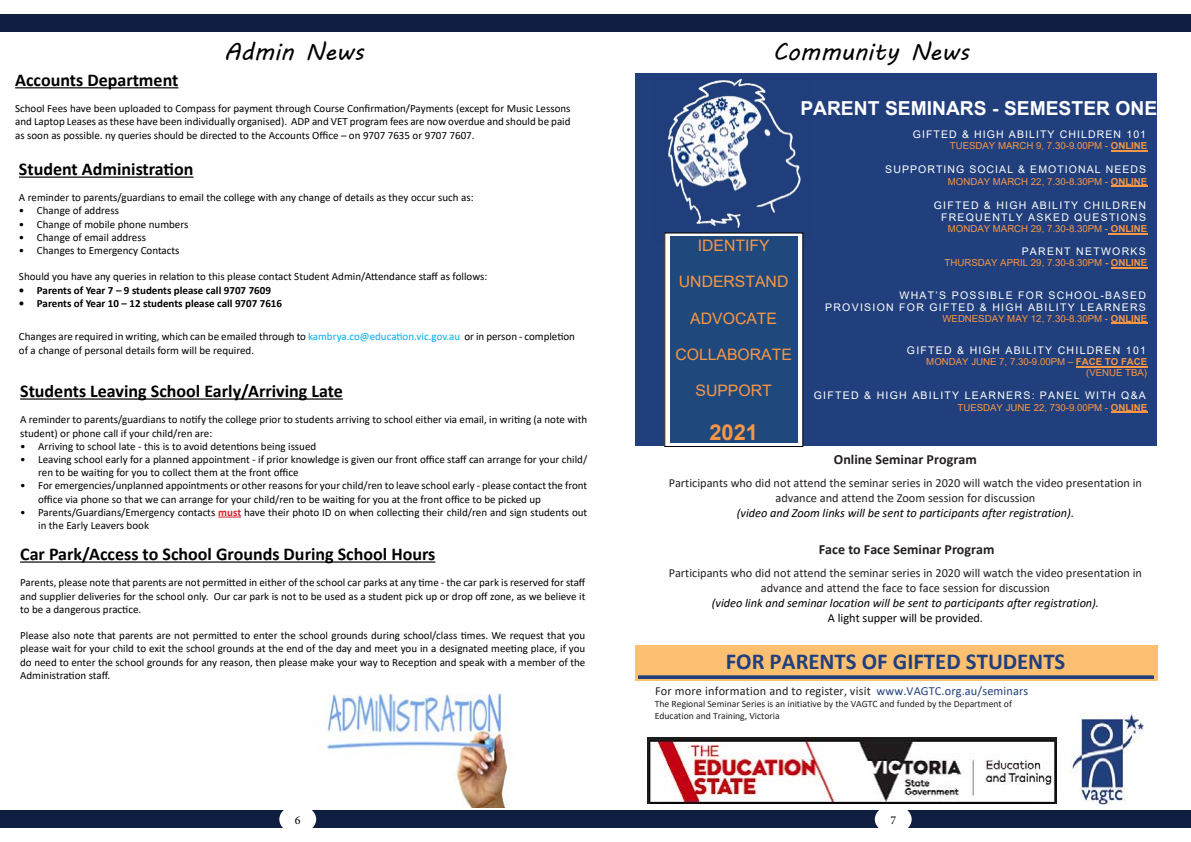
<style>
.page{position:relative;width:1191px;height:842px;background:#fff}
.page>*{position:absolute;margin:0;border:0;box-sizing:border-box;transform-origin:0 0}
.t1{font:24px "MV Boli";color:#000}
.t2{font:700 22.8px "Calibri";color:#203f7c}
.t3{font:700 21.9px "Arial";color:#f79646}
.t4{font:700 19.3px "Arial";color:#fff}
.t5{font:700 18px "Calibri";color:#000}
.t6{font:15.8px "Arial";color:#f79646}
.t7{font:700 14px "Calibri";color:#231f20}
.t8{font:12.3px/14.9px "Calibri";color:#231f20;text-align:center}
.t9{font:italic 12.3px "Calibri";color:#000}
.t10{font:12.3px "Calibri";color:#000}
.t11{font:12px "Minion Pro";color:#000}
.t12{font:11px/13.2px "Calibri";color:#000}
.t13{font:700 11px "Calibri";color:#000}
.t14{font:10.5px/12.1px "Arial";letter-spacing:.12em;color:#fff;text-align:right}
.t15{font:10.5px "Arial";letter-spacing:.1em;color:#fff}
.t16{font:9.7px/11.2px "Arial";letter-spacing:-.005em;color:#f79646;text-align:right}
.t17{font:9.7px/12.4px "Calibri";color:#231f20}
.s1{color:#00aeef}
.s2{font-weight:700;color:#d2232a}
.s3{font-weight:700}
.s4{color:#203f7c}
</style>
<div class="page">
<div style="left:0;top:811px;width:595px;height:17px;background:#0f1e41"></div>
<div style="left:595px;top:811px;width:596px;height:17px;background:#0f1e41"></div>
<div style="left:279px;top:805px;width:37px;height:29px;background:#fff;border-radius:50%"></div>
<div style="left:874px;top:805px;width:37px;height:29px;background:#fff;border-radius:50%"></div>
<div style="left:0;top:14px;width:595px;height:17px;background:#0f1e41"></div>
<div style="left:595px;top:14px;width:596px;height:17px;background:#0f1e41"></div>
<hr style="left:19px;top:177px;width:174px;height:1px;background:#000">
<hr style="left:20px;top:398px;width:323px;height:2px;background:#000">
<svg style="left:218px;top:517px;width:23px;height:1px"></svg>
<hr style="left:15px;top:87px;width:163px;height:1px;background:#000">
<hr style="left:20px;top:561px;width:415px;height:2px;background:#000">
<img style="left:327px;top:694px;width:182px;height:114px">
<div style="left:635px;top:73px;width:521px;height:373px;background:#203f7c"></div>
<img style="left:664px;top:78px;width:140px;height:163px">
<hr style="left:1110px;top:150px;width:37px;height:1px;background:#f79646">
<hr style="left:1110px;top:186px;width:37px;height:1px;background:#f79646">
<hr style="left:1108px;top:233px;width:39px;height:1px;background:#f79646">
<hr style="left:1111px;top:267px;width:36px;height:1px;background:#f79646">
<hr style="left:1110px;top:323px;width:37px;height:1px;background:#f79646">
<hr style="left:1076px;top:366px;width:71px;height:1px;background:#f79646">
<hr style="left:1110px;top:412px;width:37px;height:1px;background:#f79646">
<div style="left:635px;top:645px;width:522px;height:36px;background:#fdc071"></div>
<img style="left:1070px;top:714px;width:74px;height:91px">
<hr style="left:638px;top:676px;width:515px;height:2px;background:#203f7c">
<hr style="left:638px;top:678px;width:515px;height:1px;background:#203f7c">
<hr style="left:638px;top:675px;width:515px;height:1px;background:#203f7c">
<img style="left:647px;top:737px;width:409px;height:66px">
<div style="left:665px;top:233px;width:137px;height:213px;background:#fff"></div>
<div style="left:670px;top:236px;width:127px;height:19px;background:#1f497d"></div>
<div style="left:670px;top:255px;width:127px;height:18px;background:#1f497d"></div>
<div style="left:670px;top:273px;width:127px;height:18px;background:#1f497d"></div>
<div style="left:670px;top:291px;width:127px;height:18px;background:#1f497d"></div>
<div style="left:670px;top:309px;width:127px;height:18px;background:#1f497d"></div>
<div style="left:670px;top:327px;width:127px;height:18px;background:#1f497d"></div>
<div style="left:670px;top:345px;width:127px;height:18px;background:#1f497d"></div>
<div style="left:670px;top:363px;width:127px;height:19px;background:#1f497d"></div>
<div style="left:670px;top:382px;width:127px;height:18px;background:#1f497d"></div>
<div style="left:670px;top:400px;width:127px;height:19px;background:#1f497d"></div>
<div style="left:670px;top:419px;width:127px;height:24px;background:#1f497d"></div>
<h1 class="t1" style="left:224px;top:36px;width:141px">Admin News</h1>
<h3 class="t5" style="left:15px;top:67px;width:165px">Accounts Department</h3>
<p class="t12" style="left:15px;top:102px;width:557px;text-align:justify">School Fees have been uploaded to Compass for payment through Course Confirmation/Payments (except for Music Lessons and Laptop Leases as these have been individually organised). ADP and VET program fees are now overdue and should be paid as soon as possible. ny queries should be directed to the Accounts Office – on 9707 7635 or 9707 7607.</p>
<h3 class="t5" style="left:19px;top:156px;width:176px">Student Administration</h3>
<p class="t12" style="left:19px;top:191px;width:456px">A reminder to parents/guardians to email the college with any change of details as they occur such as:</p>
<p class="t12" style="left:19px;top:204px;width:101px">• Change of address</p>
<p class="t12" style="left:19px;top:217px;width:171px">• Change of mobile phone numbers</p>
<p class="t12" style="left:19px;top:230px;width:129px">• Change of email address</p>
<p class="t12" style="left:19px;top:243px;width:162px">• Changes to Emergency Contacts</p>
<p class="t12" style="left:19px;top:270px;width:470px">Should you have any queries in relation to this please contact Student Admin/Attendance staff as follows:</p>
<p class="t13" style="left:19px;top:282px;width:253px">• Parents of Year 7 – 9 students please call 9707 7609</p>
<p class="t13" style="left:19px;top:295px;width:265px">• Parents of Year 10 – 12 students please call 9707 7616</p>
<p class="t12" style="left:19px;top:330px;width:557px">Changes are required in writing, which can be emailed through to <span class="s1">kambrya.co@education.vic.gov.au</span> or in person - completion of a change of personal details form will be required.</p>
<h3 class="t5" style="left:20px;top:378px;width:324px">Students Leaving School Early/Arriving Late</h3>
<p class="t12" style="left:20px;top:413px;width:568px">A reminder to parents/guardians to notify the college prior to students arriving to school either via email, in writing (a note with student) or phone call if your child/ren are:</p>
<p class="t12" style="left:20px;top:439px;width:298px">• Arriving to school late - this is to avoid detentions being issued</p>
<p class="t12" style="left:38px;top:452px;width:550px;text-indent:-18px">• Leaving school early for a planned appointment - if prior knowledge is given our front office staff can arrange for your child/ ren to be waiting for you to collect them at the front office</p>
<p class="t12" style="left:38px;top:479px;width:550px;text-indent:-18px">• For emergencies/unplanned appointments or other reasons for your child/ren to leave school early - please contact the front office via phone so that we can arrange for your child/ren to be waiting for you at the front office to be picked up</p>
<p class="t12" style="left:38px;top:505px;width:550px;text-indent:-18px">• Parents/Guardians/Emergency contacts <span class="s2">must</span> have their photo ID on when collecting their child/ren and sign students out in the Early Leavers book</p>
<h3 class="t5" style="left:20px;top:541px;width:417px">Car Park/Access to School Grounds During School Hours</h3>
<p class="t12" style="left:20px;top:576px;width:567px;text-align:justify">Parents, please note that parents are not permitted in either of the school car parks at any time - the car park is reserved for staff and supplier deliveries for the school only. Our car park is not to be used as a student pick up or drop off zone, as we believe it to be a dangerous practice.</p>
<p class="t12" style="left:20px;top:629px;width:566px;text-align:justify">Please also note that parents are not permitted to enter the school grounds during school/class times. We request that you please wait for your child to exit the school grounds at the end of the day and meet you in a designated meeting place, if you do need to enter the school grounds for any reason, then please make your way to Reception and speak with a member of the Administration staff.</p>
<h1 class="t1" style="left:772px;top:36px;width:198px">Community News</h1>
<h3 class="t4" style="left:800px;top:94px;width:358px">PARENT SEMINARS - SEMESTER ONE</h3>
<p class="t15" style="left:913px;top:127px;width:235px">GIFTED &amp; HIGH ABILITY CHILDREN 101</p>
<p class="t16" style="left:950px;top:140px;width:199px">TUESDAY MARCH 9, 7.30-9.00PM - <span class="s3">ONLINE</span></p>
<p class="t15" style="left:885px;top:162px;width:262px">SUPPORTING SOCIAL &amp; EMOTIONAL NEEDS</p>
<p class="t16" style="left:947px;top:176px;width:201px">MONDAY MARCH 22, 7.30-8.30PM - <span class="s3">ONLINE</span></p>
<p class="t14" style="left:933px;top:199px;width:214px">GIFTED &amp; HIGH ABILITY CHILDREN<br>FREQUENTLY ASKED QUESTIONS</p>
<p class="t16" style="left:947px;top:223px;width:201px">MONDAY MARCH 29, 7.30-8.30PM - <span class="s3">ONLINE</span></p>
<p class="t14" style="left:1021px;top:245px;width:126px">PARENT NETWORKS</p>
<p class="t16" style="left:944px;top:257px;width:204px">THURSDAY APRIL 29, 7.30-8.30PM <span class="s3">- ONLINE</span></p>
<p class="t14" style="left:825px;top:289px;width:322px">WHAT’S POSSIBLE FOR SCHOOL-BASED<br>PROVISION FOR GIFTED &amp; HIGH ABILITY LEARNERS</p>
<p class="t16" style="left:942px;top:313px;width:206px">WEDNESDAY MAY 12, 7.30-8.30PM - <span class="s3">ONLINE</span></p>
<p class="t14" style="left:907px;top:344px;width:241px">GIFTED &amp; HIGH ABILITY CHILDREN 101</p>
<p class="t16" style="left:926px;top:356px;width:223px">MONDAY JUNE 7, 7.30-9.00PM – <span class="s3">FACE TO FACE </span>(VENUE TBA)</p>
<p class="t14" style="left:813px;top:390px;width:334px">GIFTED &amp; HIGH ABILITY LEARNERS: PANEL WITH Q&amp;A</p>
<p class="t16" style="left:957px;top:402px;width:191px">TUESDAY JUNE 22, 730-9.00PM - <span class="s3">ONLINE</span></p>
<h3 class="t6" style="left:698px;top:235px;width:73px">IDENTIFY</h3>
<h3 class="t6" style="left:679px;top:271px;width:111px">UNDERSTAND</h3>
<h3 class="t6" style="left:690px;top:307px;width:88px">ADVOCATE</h3>
<h3 class="t6" style="left:675px;top:344px;width:118px">COLLABORATE</h3>
<h3 class="t6" style="left:695px;top:380px;width:78px">SUPPORT</h3>
<h3 class="t3" style="left:709px;top:416px;width:50px">2021</h3>
<p class="t7" style="left:834px;top:449px;width:144px">Online Seminar Program</p>
<p class="t8" style="left:668px;top:475px;width:475px">Participants who did not attend the seminar series in 2020 will watch the video presentation in advance and attend the Zoom session for discussion</p>
<p class="t9" style="left:737px;top:505px;width:339px">(video and Zoom links will be sent to participants after registration).</p>
<p class="t7" style="left:819px;top:539px;width:177px">Face to Face Seminar Program</p>
<p class="t8" style="left:668px;top:565px;width:475px">Participants who did not attend the seminar series in 2020 will watch the video presentation in advance and attend the face to face session for discussion</p>
<p class="t9" style="left:711px;top:595px;width:389px">(video link and seminar location will be sent to participants after registration).</p>
<p class="t10" style="left:828px;top:610px;width:157px">A light supper will be provided.</p>
<h2 class="t2" style="left:725px;top:645px;width:341px">FOR PARENTS OF GIFTED STUDENTS</h2>
<p class="t8" style="left:655px;top:683px;width:375px">For more information and to register, visit <span class="s4">www.VAGTC.org.au/seminars</span></p>
<p class="t17" style="left:654px;top:697px;width:359px">The Regional Seminar Series is an initiative by the VAGTC and funded by the Department of<br>Education and Training, Victoria</p>
<p class="t11" style="left:295px;top:812px;width:7px">6</p>
<p class="t11" style="left:890px;top:812px;width:7px">7</p>
</div>
